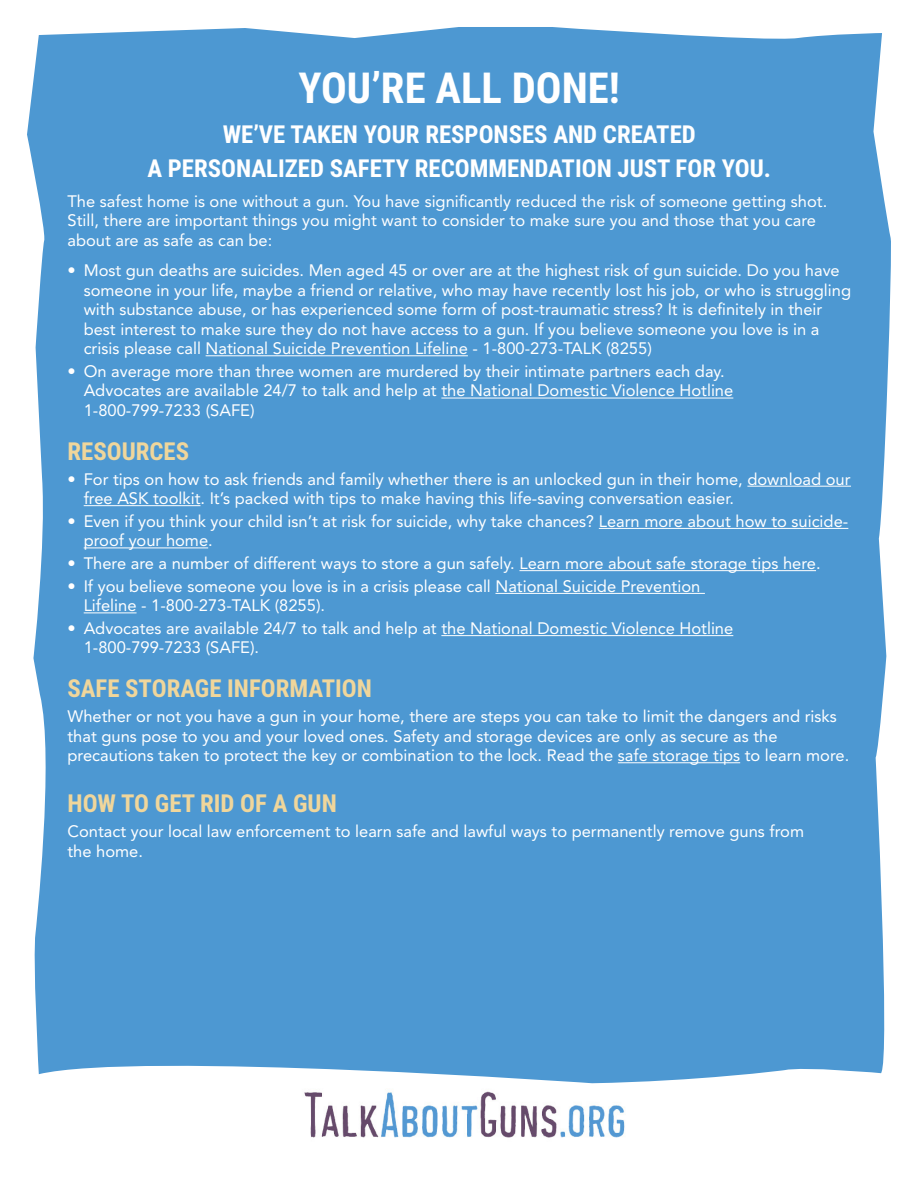
<style>
.page{position:relative;width:918px;height:1188px;background:#fff}
.page>*{position:absolute;margin:0;border:0;box-sizing:border-box;transform-origin:0 0}
.title_white_all_caps{font:700 42.75px "Roboto Condensed";color:#fff}
.resource_title-purpl{font:700 24.75px "Roboto Condensed";color:#f0d69b}
.subhead_white_all_ca{font:700 24.75px "Roboto Condensed";color:#fff}
.text-white{font:700 24.75px "Roboto Condensed";color:#fff}
.text-bullets_white{font:16.5px/19.5px "Avenir";color:#fff}
.text-white-2{font:16.5px/19.5px "Avenir";color:#fff}
</style>
<div class="page">
<div style="left:27px;top:27px;width:864px;height:1056px;background:#4d98d2"></div>
<img style="left:304px;top:1091px;width:321px;height:47px">
<hr style="left:206px;top:355px;width:262px;height:1px;background:#fff">
<hr style="left:441px;top:398px;width:292px;height:1px;background:#fff">
<hr style="left:747px;top:486px;width:104px;height:1px;background:#fff">
<hr style="left:84px;top:505px;width:117px;height:1px;background:#fff">
<hr style="left:599px;top:528px;width:249px;height:1px;background:#fff">
<hr style="left:84px;top:547px;width:124px;height:1px;background:#fff">
<hr style="left:519px;top:570px;width:297px;height:1px;background:#fff">
<hr style="left:496px;top:593px;width:209px;height:1px;background:#fff">
<hr style="left:84px;top:612px;width:53px;height:1px;background:#fff">
<hr style="left:441px;top:635px;width:292px;height:1px;background:#fff">
<hr style="left:618px;top:762px;width:122px;height:1px;background:#fff">
<p class="title_white_all_caps" style="left:299px;top:58px;width:323px">YOU’RE ALL DONE!</p>
<p class="text-white" style="left:223px;top:117px;width:475px">WE’VE TAKEN YOUR RESPONSES AND CREATED</p>
<p class="subhead_white_all_ca" style="left:147px;top:150px;width:625px">A PERSONALIZED SAFETY RECOMMENDATION JUST FOR YOU.</p>
<p class="text-white-2" style="left:68px;top:191px;width:761px">The safest home is one without a gun. You have significantly reduced the risk of someone getting shot.<br>Still, there are important things you might want to consider to make sure you and those that you care about are as safe as can be:</p>
<p class="text-bullets_white" style="left:84px;top:261px;width:769px;text-indent:-16px">• Most gun deaths are suicides. Men aged 45 or over are at the highest risk of gun suicide. Do you have someone in your life, maybe a friend or relative, who may have recently lost his job, or who is struggling with substance abuse, or has experienced some form of post-traumatic stress? It is definitely in their best interest to make sure they do not have access to a gun. If you believe someone you love is in a crisis please call National Suicide Prevention Lifeline - 1-800-273-TALK (8255)</p>
<p class="text-bullets_white" style="left:84px;top:361px;width:651px;text-indent:-16px">• On average more than three women are murdered by their intimate partners each day.<br>Advocates are available 24/7 to talk and help at the National Domestic Violence Hotline<br>1-800-799-7233 (SAFE)</p>
<p class="resource_title-purpl" style="left:68px;top:433px;width:123px">RESOURCES</p>
<p class="text-bullets_white" style="left:84px;top:469px;width:768px;text-indent:-16px">• For tips on how to ask friends and family whether there is an unlocked gun in their home, download our free ASK toolkit. It’s packed with tips to make having this life-saving conversation easier.</p>
<p class="text-bullets_white" style="left:84px;top:511px;width:766px;text-indent:-16px">• Even if you think your child isn’t at risk for suicide, why take chances? Learn more about how to suicide&shy;proof your home.</p>
<p class="text-bullets_white" style="left:68px;top:554px;width:755px">• There are a number of different ways to store a gun safely. Learn more about safe storage tips here.</p>
<p class="text-bullets_white" style="left:84px;top:576px;width:618px;text-indent:-16px">• If you believe someone you love is in a crisis please call National Suicide Prevention<br>Lifeline - 1-800-273-TALK (8255).</p>
<p class="text-bullets_white" style="left:84px;top:619px;width:651px;text-indent:-16px">• Advocates are available 24/7 to talk and help at the National Domestic Violence Hotline<br>1-800-799-7233 (SAFE).</p>
<p class="resource_title-purpl" style="left:68px;top:671px;width:306px">SAFE STORAGE INFORMATION</p>
<p class="text-white-2" style="left:68px;top:707px;width:783px">Whether or not you have a gun in your home, there are steps you can take to limit the dangers and risks that guns pose to you and your loved ones. Safety and storage devices are only as secure as the precautions taken to protect the key or combination to the lock. Read the safe storage tips to learn more.</p>
<p class="resource_title-purpl" style="left:68px;top:786px;width:271px">HOW TO GET RID OF A GUN</p>
<p class="text-white-2" style="left:68px;top:822px;width:738px">Contact your local law enforcement to learn safe and lawful ways to permanently remove guns from the home.</p>
</div>
